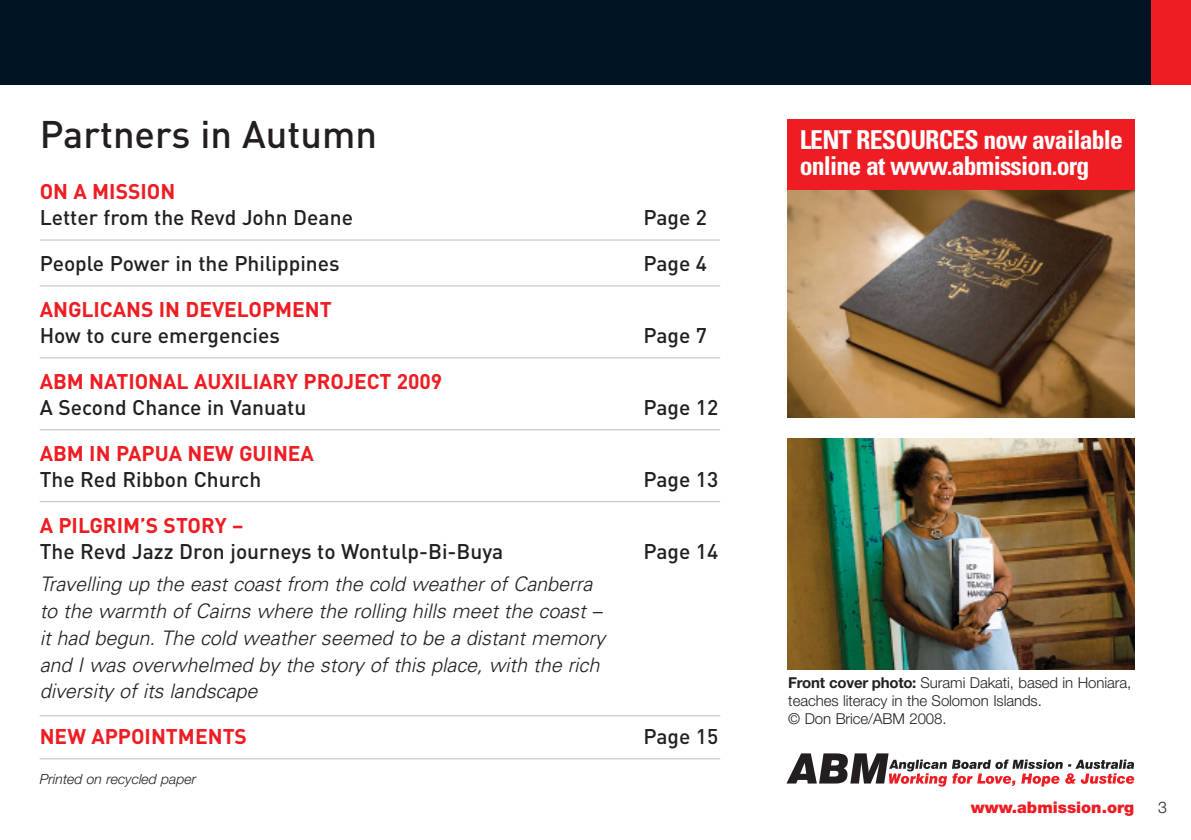
<style>
.page{position:relative;width:1191px;height:840px;background:#fff}
.page>*{position:absolute;margin:0;border:0;box-sizing:border-box;transform-origin:0 0}
.t1{font:500 38px "DIN Pro";color:#231f20}
.t2{font:700 condensed 26px/26px "Univers";letter-spacing:-.03em;color:#fff}
.t3{font:500 21px "DIN Pro";color:#231f20}
.t4{font:700 21px "DIN Pro";color:#ee1d23}
.t5{font:italic 300 20px/26.8px "Univers";letter-spacing:-.005em;color:#231f20}
.t6{font:900 16px "Helvetica Neue";color:#ee1d23}
.t7{font:300 16px "Helvetica Neue";color:#231f20}
.t8{font:300 15px/18px "Helvetica Neue";letter-spacing:-.005em;color:#231f20}
.t9{font:italic 300 14px "Helvetica Neue";color:#231f20}
.s1{font-weight:700}
</style>
<div class="page">
<img style="left:787px;top:190px;width:347px;height:227px">
<div style="left:787px;top:119px;width:347px;height:71px;background:#ee1d23"></div>
<svg style="left:786px;top:753px;width:348px;height:33px"></svg>
<div style="left:0;top:0;width:1191px;height:85px;background:#001322"></div>
<div style="left:1151px;top:0;width:40px;height:85px;background:#ee1d23"></div>
<hr style="left:40px;top:239px;width:680px;height:1px;background:#bcbdc0">
<hr style="left:40px;top:285px;width:680px;height:1px;background:#bcbdc0">
<hr style="left:40px;top:357px;width:680px;height:1px;background:#bcbdc0">
<hr style="left:40px;top:429px;width:680px;height:1px;background:#bcbdc0">
<hr style="left:40px;top:501px;width:680px;height:1px;background:#bcbdc0">
<hr style="left:40px;top:714px;width:680px;height:1px;background:#bcbdc0">
<hr style="left:40px;top:757px;width:680px;height:1px;background:#bcbdc0">
<img style="left:787px;top:438px;width:347px;height:231px">
<h1 class="t1" style="left:40px;top:121px;width:339px">Partners in Autumn</h1>
<p class="t4" style="left:40px;top:184px;width:137px">ON A MISSION</p>
<p class="t3" style="left:40px;top:210px;width:315px">Letter from the Revd John Deane</p>
<p class="t3" style="left:643px;top:210px;width:65px">Page 2</p>
<p class="t3" style="left:40px;top:256px;width:301px">People Power in the Philippines</p>
<p class="t3" style="left:643px;top:256px;width:65px">Page 4</p>
<p class="t4" style="left:40px;top:302px;width:294px">ANGLICANS IN DEVELOPMENT</p>
<p class="t3" style="left:40px;top:328px;width:242px">How to cure emergencies</p>
<p class="t3" style="left:643px;top:328px;width:65px">Page 7</p>
<p class="t4" style="left:40px;top:374px;width:404px">ABM NATIONAL AUXILIARY PROJECT 2009</p>
<p class="t3" style="left:40px;top:400px;width:268px">A Second Chance in Vanuatu</p>
<p class="t3" style="left:643px;top:400px;width:76px">Page 12</p>
<p class="t4" style="left:40px;top:446px;width:276px">ABM IN PAPUA NEW GUINEA</p>
<p class="t3" style="left:40px;top:472px;width:223px">The Red Ribbon Church</p>
<p class="t3" style="left:643px;top:472px;width:76px">Page 13</p>
<p class="t4" style="left:40px;top:517px;width:205px">A PILGRIM’S STORY –</p>
<p class="t3" style="left:40px;top:543px;width:465px">The Revd Jazz Dron journeys to Wontulp-Bi-Buya</p>
<p class="t3" style="left:643px;top:543px;width:76px">Page 14</p>
<p class="t5" style="left:40px;top:572px;width:567px">Travelling up the east coast from the cold weather of Canberra to the warmth of Cairns where the rolling hills meet the coast – it had begun. The cold weather seemed to be a distant memory and I was overwhelmed by the story of this place, with the rich diversity of its landscape</p>
<p class="t4" style="left:40px;top:728px;width:209px">NEW APPOINTMENTS</p>
<p class="t3" style="left:643px;top:728px;width:76px">Page 15</p>
<p class="t9" style="left:40px;top:773px;width:158px">Printed on recycled paper</p>
<h2 class="t2" style="left:799px;top:129px;width:325px">LENT RESOURCES now available online at www.abmission.org</h2>
<p class="t8" style="left:788px;top:675px;width:344px"><span class="s1">Front cover photo:</span> Surami Dakati, based in Honiara, teaches literacy in the Solomon Islands.<br>© Don Brice/ABM 2008.</p>
<p class="t6" style="left:971px;top:801px;width:165px">www.abmission.org</p>
<p class="t7" style="left:1158px;top:801px;width:10px">3</p>
</div>
